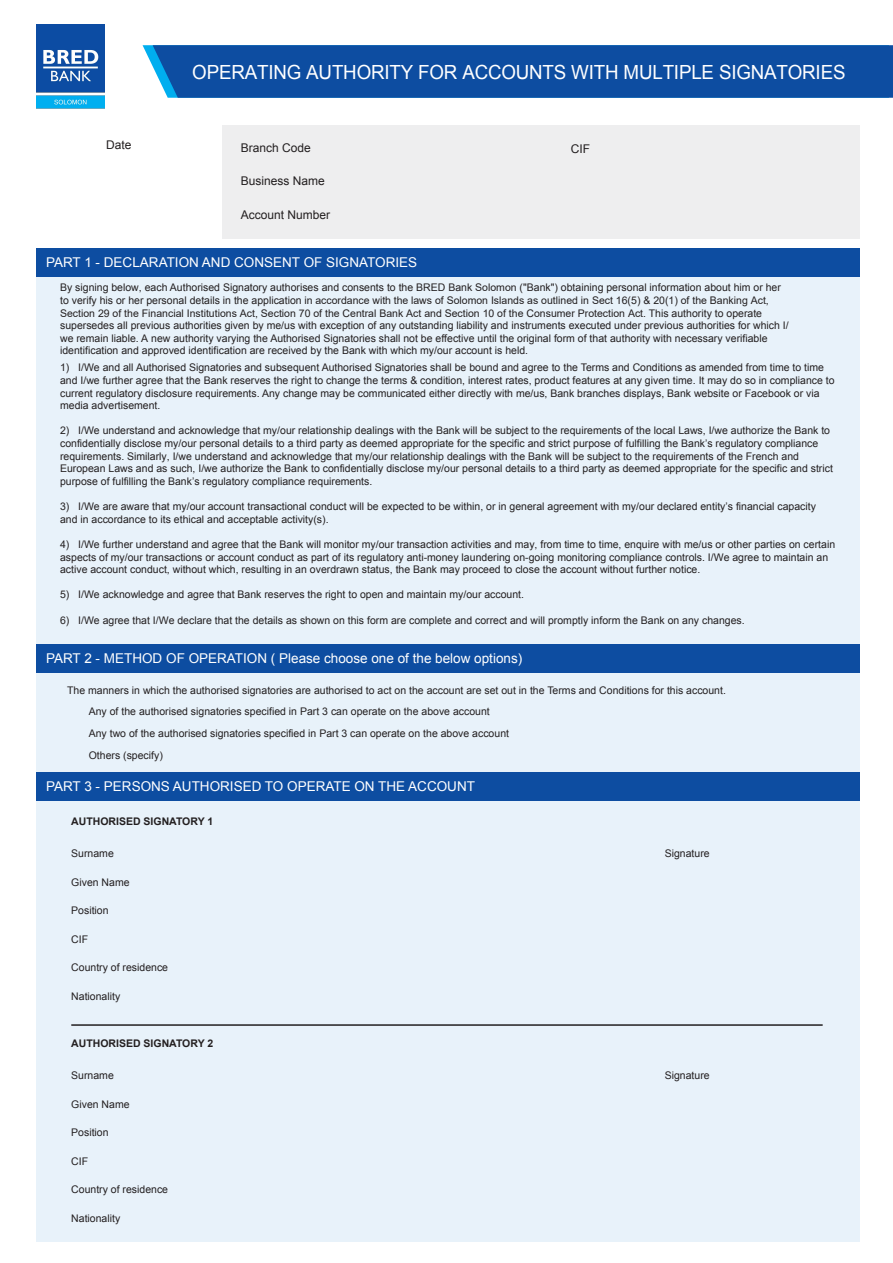
<style>
.page{position:relative;width:893px;height:1263px;background:#fff}
.page>*{position:absolute;margin:0;border:0;box-sizing:border-box;transform-origin:0 0}
.t1{font:19.5px "Arial";letter-spacing:-.01em;color:#fff;scale:.96 1}
.t2{font:13.5px "Arial";color:#fff}
.t3{font:12px "Arial";color:#231f20}
.t4{font:10.5px/12.6px "Arial";color:#231f20}
.t5{font:700 10.5px "Arial";color:#231f20}
.s1{font-style:inherit}
</style>
<div class="page">
<div style="left:37px;top:268px;width:823px;height:974px;background:#e8f2fa"></div>
<div style="left:223px;top:125px;width:637px;height:113px;background:#eeeeef"></div>
<div style="left:143px;top:45px;width:750px;height:53px;background:#0d4da1"></div>
<div style="left:37px;top:248px;width:823px;height:28px;background:#0d4da1"></div>
<div style="left:37px;top:772px;width:823px;height:28px;background:#0d4da1"></div>
<div style="left:37px;top:644px;width:823px;height:29px;background:#0d4da1"></div>
<hr style="left:71px;top:1024px;width:752px;height:2px;background:#231f20">
<img style="left:37px;top:25px;width:68px;height:84px">
<h1 class="t1" style="left:192px;top:58px;width:682px">OPERATING AUTHORITY FOR ACCOUNTS WITH MULTIPLE SIGNATORIES</h1>
<p class="t3" style="left:106px;top:136px;width:27px">Date</p>
<p class="t3" style="left:241px;top:139px;width:72px">Branch Code</p>
<p class="t3" style="left:241px;top:173px;width:86px">Business Name</p>
<p class="t3" style="left:241px;top:206px;width:91px">Account Number</p>
<p class="t2" style="left:46px;top:253px;width:373px">PART 1 - DECLARATION AND CONSENT OF SIGNATORIES</p>
<p class="t3" style="left:571px;top:141px;width:21px">CIF</p>
<p class="t4" style="left:60px;top:281px;width:730px">By signing below, each Authorised Signatory authorises and consents to the BRED Bank Solomon ("Bank") obtaining personal information about him or her to verify his or her personal details in the application <span class="s1">in accordance with the laws of Solomon Islands as outlined in Sect 16(5) &amp; 20(1) of the Banking Act, Section 29 of the Financial Institutions Act, Section 70 of the Central Bank Act and Section 10 of the Consumer Protection Act.</span> This authority to operate supersedes all previous authorities given by me/us with exception of any outstanding liability and instruments executed under previous authorities for which I/ we remain liable. A new authority varying the Authorised Signatories shall not be effective until the original form of that authority with necessary verifiable identification and approved identification are received by the Bank with which my/our account is held.</p>
<p class="t4" style="left:60px;top:361px;width:776px"><span class="s1">1)</span> I/We and all Authorised Signatories and subsequent Authorised Signatories shall be bound and agree to the Terms and Conditions as amended from time to time and I/we further agree that the Bank reserves the right to change the terms &amp; condition, interest rates, product features at any given time. It may do so in compliance to current regulatory disclosure requirements. Any change may be communicated either directly with me/us, Bank branches displays, Bank website or Facebook or via media advertisement.</p>
<p class="t4" style="left:60px;top:424px;width:774px"><span class="s1">2)</span> I/We understand and acknowledge that my/our relationship dealings with the Bank will be subject to the requirements of the local Laws, I/we authorize the Bank to confidentially disclose my/our personal details to a third party as deemed appropriate for the specific and strict purpose of fulfilling the Bank’s regulatory compliance requirements. Similarly, I/we understand and acknowledge that my/our relationship dealings with the Bank will be subject to the requirements of the French and European Laws and as such, I/we authorize the Bank to confidentially disclose my/our personal details to a third party as deemed appropriate for the specific and strict purpose of fulfilling the Bank’s regulatory compliance requirements.</p>
<p class="t4" style="left:60px;top:500px;width:757px"><span class="s1">3)</span> I/We are aware that my/our account transactional conduct will be expected to be within, or in general agreement with my/our declared entity’s financial capacity and in accordance to its ethical and acceptable activity(s).</p>
<p class="t4" style="left:60px;top:538px;width:776px"><span class="s1">4)</span> I/We further understand and agree that the Bank will monitor my/our transaction activities and may, from time to time, enquire with me/us or other parties on certain aspects of my/our transactions or account conduct as part of its regulatory anti-money laundering on-going monitoring compliance controls. I/We agree to maintain an active account conduct, without which, resulting in an overdrawn status, the Bank may proceed to close the account without further notice.</p>
<p class="t4" style="left:60px;top:588px;width:465px"><span class="s1">5)</span> I/We acknowledge and agree that Bank reserves the right to open and maintain my/our account.</p>
<p class="t4" style="left:60px;top:613px;width:686px"><span class="s1">6)</span> I/We agree that I/We declare that the details as shown on this form are complete and correct and will promptly inform the Bank on any changes.</p>
<p class="t2" style="left:46px;top:649px;width:478px">PART 2 - METHOD OF OPERATION ( Please choose one of the below options)</p>
<p class="t4" style="left:89px;top:679px;width:639px;line-height:21.9px;text-indent:-22px">The manners in which the authorised signatories are authorised to act on the account are set out in the Terms and Conditions for this account.<br>Any of the authorised signatories specified in Part 3 can operate on the above account<br>Any two of the authorised signatories specified in Part 3 can operate on the above account<br>Others (specify)</p>
<p class="t2" style="left:46px;top:777px;width:430px">PART 3 - PERSONS AUTHORISED TO OPERATE ON THE ACCOUNT</p>
<p class="t5" style="left:71px;top:813px;width:143px">AUTHORISED SIGNATORY 1</p>
<p class="t4" style="left:71px;top:847px;width:44px">Surname</p>
<p class="t4" style="left:665px;top:847px;width:46px">Signature</p>
<p class="t4" style="left:71px;top:876px;width:60px">Given Name</p>
<p class="t4" style="left:71px;top:904px;width:39px">Position</p>
<p class="t4" style="left:71px;top:933px;width:18px">CIF</p>
<p class="t4" style="left:71px;top:961px;width:98px">Country of residence</p>
<p class="t4" style="left:71px;top:990px;width:51px">Nationality</p>
<p class="t5" style="left:71px;top:1035px;width:143px">AUTHORISED SIGNATORY 2</p>
<p class="t4" style="left:71px;top:1069px;width:44px">Surname</p>
<p class="t4" style="left:665px;top:1069px;width:46px">Signature</p>
<p class="t4" style="left:71px;top:1098px;width:60px">Given Name</p>
<p class="t4" style="left:71px;top:1126px;width:39px">Position</p>
<p class="t4" style="left:71px;top:1155px;width:18px">CIF</p>
<p class="t4" style="left:71px;top:1183px;width:98px">Country of residence</p>
<p class="t4" style="left:71px;top:1212px;width:51px">Nationality</p>
</div>
